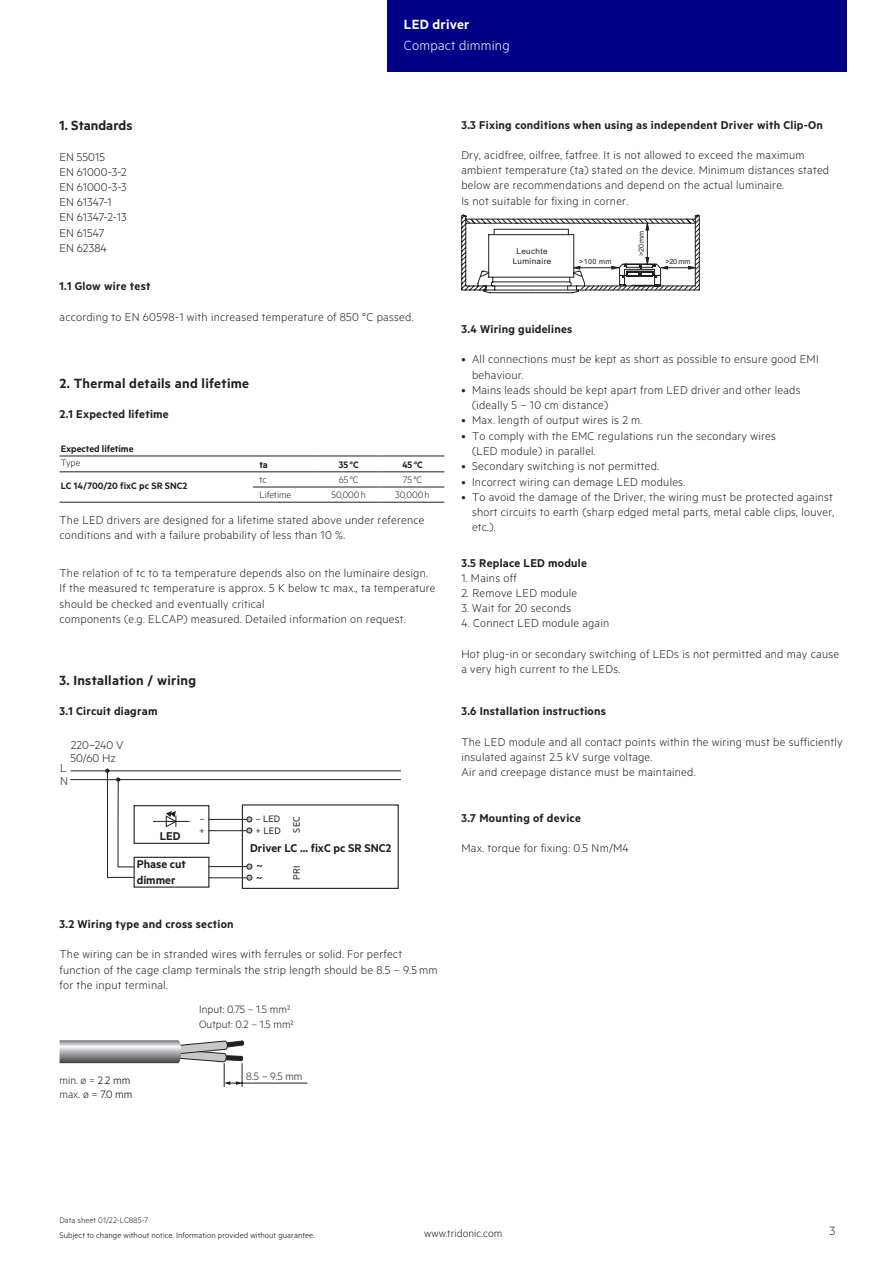
<style>
.page{position:relative;width:893px;height:1263px;background:#fff}
.page>*{position:absolute;margin:0;border:0;box-sizing:border-box;transform-origin:0 0}
.t1{font:15px "Tridonic Metric Print Semi";letter-spacing:.02em;color:#231f20}
.t2{font:15px "Tridonic Metric Print Light";letter-spacing:.015em;color:#fff}
.t3{font:15px "Tridonic Metric Print Semi";letter-spacing:.015em;color:#fff}
.t4{font:15px/11.4px "Tridonic Metric Print Regular";color:#231f20}
.t5{font:13.5px "Tridonic Metric Print Light";color:#231f20}
.t6{font:12.75px/15.1px "Tridonic Metric Print Light";letter-spacing:.02em;color:#231f20}
.t7{font:12.75px "Tridonic Metric Print Semi";letter-spacing:.02em;color:#231f20}
.t8{font:12.75px/15.3px "Tridonic Metric Print Semi";color:#231f20}
.t9{font:12px/14.4px "Tridonic Metric Print Light";color:#231f20}
.t10{font:10.5px "Tridonic Metric Print Semi";color:#231f20}
.t11{font:10.5px "Tridonic Metric Print Light";color:#231f20}
.t12{font:10.5px "Tridonic Metric Print Regular";color:#231f20}
.t13{font:9px "Tridonic Metric Print Light";letter-spacing:.01em;color:#000}
.t14{font:9px "Tridonic Metric Print Light";letter-spacing:.005em;color:#231f20}
.t15{font:8.1px/9.8px "Arial";letter-spacing:.045em;color:#231f20;text-align:center}
.t16{font:7.2px "Arial";letter-spacing:-.035em;color:#231f20}
.s1{color:#000}
</style>
<div class="page">
<div style="left:387px;top:0;width:459px;height:72px;background:#000087"></div>
<hr style="left:60px;top:456px;width:193px;height:1px;background:#231f20">
<hr style="left:60px;top:471px;width:193px;height:1px;background:#231f20">
<hr style="left:253px;top:456px;width:64px;height:1px;background:#231f20">
<hr style="left:317px;top:456px;width:64px;height:1px;background:#231f20">
<hr style="left:381px;top:456px;width:63px;height:1px;background:#231f20">
<hr style="left:253px;top:471px;width:64px;height:1px;background:#231f20">
<hr style="left:317px;top:471px;width:64px;height:1px;background:#231f20">
<hr style="left:381px;top:471px;width:63px;height:1px;background:#231f20">
<hr style="left:253px;top:487px;width:64px;height:1px;background:#231f20">
<hr style="left:317px;top:487px;width:64px;height:1px;background:#231f20">
<hr style="left:381px;top:487px;width:63px;height:1px;background:#231f20">
<hr style="left:60px;top:502px;width:193px;height:1px;background:#231f20">
<hr style="left:253px;top:502px;width:64px;height:1px;background:#231f20">
<hr style="left:317px;top:502px;width:64px;height:1px;background:#231f20">
<hr style="left:381px;top:502px;width:63px;height:1px;background:#231f20">
<svg style="left:461px;top:215px;width:239px;height:78px"></svg>
<div style="left:242px;top:804px;width:157px;height:85px;border:1px solid #231f20"></div>
<hr style="left:71px;top:770px;width:329px;height:1px;background:#231f20">
<hr style="left:71px;top:779px;width:329px;height:1px;background:#231f20">
<svg style="left:105px;top:769px;width:147px;height:111px"></svg>
<img style="left:60px;top:1040px;width:112px;height:23px">
<hr style="left:228px;top:1083px;width:79px;height:1px;background:#231f20">
<svg style="left:172px;top:1040px;width:72px;height:47px"></svg>
<p class="t1" style="left:60px;top:117px;width:74px">1. Standards</p>
<p class="t6" style="left:60px;top:149px;width:69px">EN 55015<br>EN 61000-3-2<br>EN 61000-3-3<br>EN 61347-1<br>EN 61347-2-13<br>EN 61547<br>EN 62384</p>
<p class="t3" style="left:404px;top:15px;width:67px">LED driver</p>
<p class="t2" style="left:404px;top:37px;width:107px">Compact dimming</p>
<p class="t7" style="left:461px;top:117px;width:363px">3.3 Fixing conditions when using as independent Driver with Clip-On</p>
<p class="t6" style="left:461px;top:147px;width:369px">Dry, acidfree, oilfree, fatfree. It is not allowed to exceed the maximum ambient temperature (ta) stated on the device. Minimum distances stated below are recommendations and depend on the actual luminaire.<br>Is not suitable for fixing in corner.</p>
<p class="t16" style="left:636px;top:256px;width:26px;rotate:-90deg">&gt;20 mm</p>
<p class="t15" style="left:513px;top:246px;width:40px">Leuchte<br>Luminaire</p>
<p class="t16" style="left:665px;top:257px;width:26px">&gt;20 mm</p>
<p class="t16" style="left:579px;top:257px;width:34px">&gt;100 mm</p>
<p class="t7" style="left:60px;top:279px;width:93px">1.1 Glow wire test</p>
<p class="t6" style="left:60px;top:309px;width:355px">according to EN 60598-1 with increased temperature of 850 °C passed.</p>
<p class="t1" style="left:60px;top:374px;width:191px">2. Thermal details and lifetime</p>
<p class="t7" style="left:60px;top:406px;width:111px">2.1 Expected lifetime</p>
<p class="t10" style="left:61px;top:442px;width:74px">Expected lifetime</p>
<p class="t11" style="left:61px;top:457px;width:21px">Type</p>
<p class="t10" style="left:259px;top:458px;width:10px">ta</p>
<p class="t10" style="left:339px;top:458px;width:21px">35 °C</p>
<p class="t10" style="left:402px;top:458px;width:22px">45 °C</p>
<p class="t10" style="left:61px;top:480px;width:128px">LC 14/700/20 fixC pc SR SNC2</p>
<p class="t11" style="left:259px;top:474px;width:9px">tc</p>
<p class="t11" style="left:339px;top:474px;width:21px">65 °C</p>
<p class="t11" style="left:403px;top:474px;width:21px">75 °C</p>
<p class="t11" style="left:259px;top:489px;width:33px">Lifetime</p>
<p class="t11" style="left:331px;top:489px;width:36px">50,000h</p>
<p class="t11" style="left:395px;top:489px;width:36px">30,000h</p>
<p class="t6" style="left:60px;top:512px;width:366px">The LED drivers are designed for a lifetime stated above under reference conditions and with a failure probability of less than 10 %.</p>
<p class="t6" style="left:60px;top:565px;width:378px">The relation of tc to ta temperature depends also on the luminaire design.<br>If the measured tc temperature is approx. 5 K below tc max., ta temperature should be checked and eventually critical<br>components (e.g. ELCAP) measured. Detailed information on request.</p>
<p class="t1" style="left:60px;top:672px;width:138px">3. Installation / wiring</p>
<p class="t7" style="left:60px;top:704px;width:100px">3.1 Circuit diagram</p>
<p class="t6" style="left:71px;top:737px;width:54px">220–240 V</p>
<p class="t6" style="left:71px;top:750px;width:47px">50/60 Hz</p>
<p class="t6" style="left:60px;top:761px;width:9px;line-height:13px">L<br>N</p>
<p class="t7" style="left:461px;top:321px;width:112px">3.4 Wiring guidelines</p>
<p class="t6" style="left:472px;top:351px;width:348px;text-indent:-11px">• All connections must be kept as short as possible to ensure good EMI behaviour.</p>
<p class="t6" style="left:472px;top:382px;width:330px;text-indent:-11px">• Mains leads should be kept apart from LED driver and other leads (ideally 5 – 10 cm distance)</p>
<p class="t6" style="left:461px;top:412px;width:183px">• Max. length of output wires is 2 m.</p>
<p class="t6" style="left:472px;top:428px;width:305px;text-indent:-11px">• To comply with the EMC regulations run the secondary wires (LED module) in parallel.</p>
<p class="t6" style="left:461px;top:458px;width:199px">• Secondary switching is not permitted.</p>
<p class="t6" style="left:461px;top:474px;width:225px">• Incorrect wiring can demage LED modules.</p>
<p class="t6" style="left:472px;top:489px;width:364px;text-align:justify;text-indent:-11px">• To avoid the damage of the Driver, the wiring must be protected against short circuits to earth (sharp edged metal parts, metal cable clips, louver, etc.).</p>
<p class="t7" style="left:461px;top:555px;width:127px">3.5 Replace LED module</p>
<p class="t6" style="left:461px;top:570px;width:57px">1. Mains off</p>
<p class="t6" style="left:461px;top:585px;width:117px">2. Remove LED module</p>
<p class="t6" style="left:461px;top:600px;width:111px">3. Wait for 20 seconds</p>
<p class="t6" style="left:461px;top:615px;width:149px">4. Connect LED module again</p>
<p class="t6" style="left:461px;top:646px;width:379px">Hot plug-in or secondary switching of LEDs is not permitted and may cause a very high current to the LEDs.</p>
<p class="t7" style="left:461px;top:704px;width:146px">3.6 Installation instructions</p>
<p class="t6" style="left:461px;top:734px;width:383px">The LED module and all contact points within the wiring must be sufficiently insulated against 2.5 kV surge voltage.<br>Air and creepage distance must be maintained.</p>
<p class="t7" style="left:160px;top:828px;width:22px">LED</p>
<p class="t8" style="left:137px;top:856px;width:51px">Phase cut dimmer</p>
<p class="t7" style="left:461px;top:810px;width:121px">3.7 Mounting of device</p>
<p class="t12" style="left:200px;top:813px;width:6px">–</p>
<p class="t12" style="left:256px;top:813px;width:26px">– LED</p>
<p class="t12" style="left:290px;top:832px;width:18px;rotate:-90deg">SEC</p>
<p class="t12" style="left:290px;top:880px;width:15px;rotate:-90deg">PRI</p>
<p class="t12" style="left:199px;top:824px;width:7px">+</p>
<p class="t12" style="left:256px;top:824px;width:27px">+ LED</p>
<p class="t8" style="left:250px;top:840px;width:143px">Driver LC ... fixC pc SR SNC2</p>
<p class="t6" style="left:461px;top:840px;width:169px">Max. torque for fixing: 0.5 Nm/M4</p>
<p class="t4" style="left:256px;top:859px;width:8px">~ ~</p>
<p class="t7" style="left:60px;top:916px;width:176px">3.2 Wiring type and cross section</p>
<p class="t6" style="left:60px;top:946px;width:380px">The wiring can be in stranded wires with ferrules or solid. For perfect function of the cage clamp terminals the strip length should be 8.5 – 9.5 mm for the input terminal.</p>
<p class="t9" style="left:60px;top:1072px;width:74px">min. ø = <span class="s1">2.2 mm </span>max. ø = <span class="s1">7.0 mm</span></p>
<p class="t14" style="left:60px;top:1215px;width:90px">Data sheet 01/22-LC885-7</p>
<p class="t9" style="left:199px;top:1002px;width:96px">Input: 0.75 – 1.5 mm²<br>Output: 0.2 – 1.5 mm²</p>
<p class="t9" style="left:246px;top:1068px;width:58px">8.5 – 9.5 mm</p>
<p class="t13" style="left:60px;top:1229px;width:257px">Subject to change without notice. Information provided without guarantee.</p>
<p class="t9" style="left:424px;top:1226px;width:80px">www.tridonic.com</p>
<p class="t5" style="left:829px;top:1223px;width:7px">3</p>
</div>
